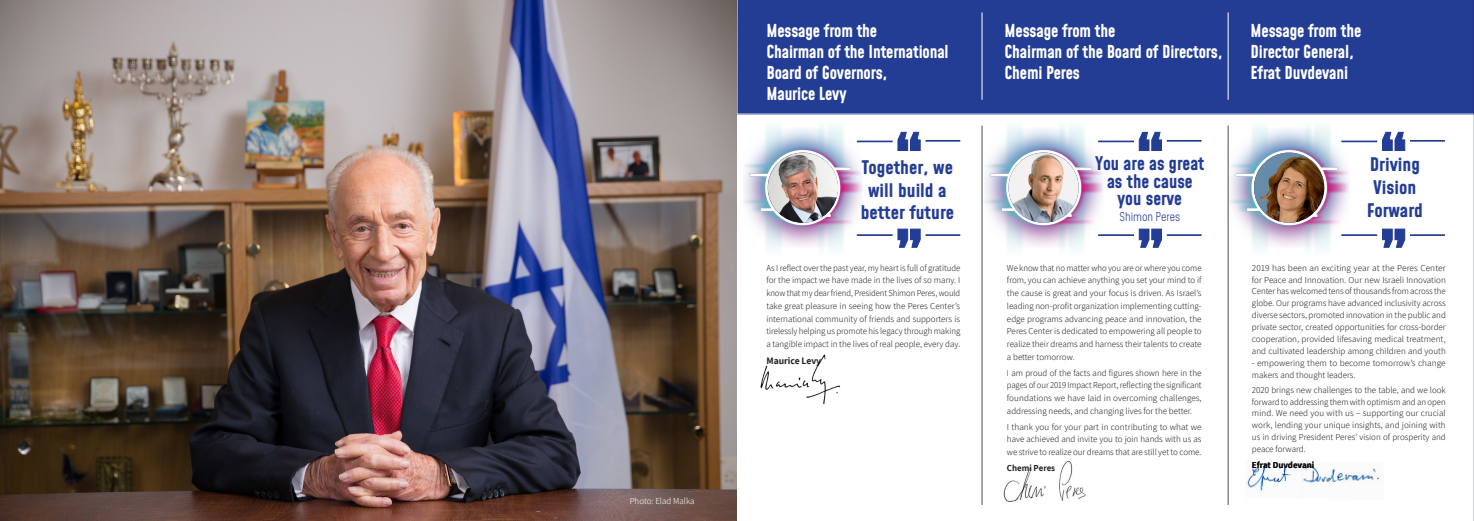
<style>
.page{position:relative;width:1474px;height:521px;background:#fff}
.page>*{position:absolute;margin:0;border:0;box-sizing:border-box;transform-origin:0 0}
.t1{font:700 18.38px/22.8px "Mohave";color:#233d95;text-align:center;scale:1.04 1}
.t2{font:700 18.38px/17.5px "Mohave";color:#233d95;text-align:center}
.כותרת_רמה_1{font:700 17.5px/21px "Mohave";letter-spacing:-.01em;color:#fff;scale:.96 1}
.t3{font:300 11.9px "Mohave";color:#233d95}
.טקסט_רץ{font:700 9.62px "Assistant";color:#231f20}
.טקסט_רץ-2{font:300 8.92px/12.7px "Assistant";color:#231f20;text-align:justify}
.טקסט_רץ-3{font:700 8.92px "Assistant";color:#231f20}
.טקסט_רץ-4{font:300 8.92px "Assistant";color:#fff}
</style>
<div class="page">
<div style="left:737px;top:0;width:736px;height:115px;background:#233d95"></div>
<img style="left:1003px;top:461px;width:82px;height:40px">
<img style="left:1302px;top:465px;width:78px;height:18px">
<img style="left:1247px;top:463px;width:44px;height:28px">
<img style="left:760px;top:354px;width:81px;height:50px">
<hr style="left:981px;top:125px;width:1px;height:380px;background:#4b4c4c">
<hr style="left:981px;top:12px;width:1px;height:88px;background:#fff">
<hr style="left:1227px;top:12px;width:1px;height:88px;background:#fff">
<hr style="left:1227px;top:125px;width:1px;height:380px;background:#4b4c4c">
<img style="left:737px;top:107px;width:139px;height:142px">
<img style="left:968px;top:107px;width:148px;height:162px">
<img style="left:1213px;top:107px;width:148px;height:162px">
<svg style="left:1138px;top:131px;width:24px;height:20px"></svg>
<hr style="left:1098px;top:141px;width:35px;height:1px;background:#233d95">
<hr style="left:1166px;top:140px;width:35px;height:2px;background:#233d95">
<svg style="left:897px;top:131px;width:24px;height:20px"></svg>
<hr style="left:856px;top:141px;width:36px;height:1px;background:#233d95">
<hr style="left:925px;top:140px;width:35px;height:2px;background:#233d95">
<svg style="left:1382px;top:131px;width:23px;height:20px"></svg>
<hr style="left:1341px;top:141px;width:36px;height:1px;background:#233d95">
<hr style="left:1409px;top:140px;width:35px;height:2px;background:#233d95">
<svg style="left:1138px;top:228px;width:24px;height:20px"></svg>
<hr style="left:1098px;top:234px;width:35px;height:2px;background:#233d95">
<hr style="left:1166px;top:234px;width:35px;height:2px;background:#233d95">
<svg style="left:897px;top:228px;width:24px;height:20px"></svg>
<hr style="left:856px;top:234px;width:36px;height:2px;background:#233d95">
<hr style="left:925px;top:234px;width:35px;height:2px;background:#233d95">
<svg style="left:1382px;top:228px;width:23px;height:20px"></svg>
<hr style="left:1341px;top:234px;width:36px;height:2px;background:#233d95">
<hr style="left:1409px;top:234px;width:35px;height:2px;background:#233d95">
<img style="left:768px;top:153px;width:70px;height:70px;border-radius:35px">
<img style="left:1008px;top:153px;width:70px;height:70px;border-radius:35px">
<img style="left:1253px;top:153px;width:71px;height:70px;border-radius:35px">
<img style="left:0;top:0;width:737px;height:521px">
<hr style="left:1473px;top:0;width:1px;height:521px;background:#b2b3b7">
<p class="טקסט_רץ-4" style="left:629px;top:495px;width:66px">Photo: Elad Malka</p>
<p class="כותרת_רמה_1" style="left:766px;top:21px;width:191px">Message from the<br>Chairman of the International<br>Board of Governors,<br>Maurice Levy</p>
<p class="כותרת_רמה_1" style="left:1004px;top:21px;width:228px">Message from the<br>Chairman of the Board of Directors,<br>Chemi Peres</p>
<p class="כותרת_רמה_1" style="left:1250px;top:21px;width:117px">Message from the<br>Director General,<br>Efrat Duvdevani</p>
<p class="t2" style="left:1095px;top:156px;width:111px">You are as great as the cause you serve</p>
<p class="t3" style="left:1119px;top:209px;width:62px">Shimon Peres</p>
<p class="t1" style="left:860px;top:157px;width:91px">Together, we will build a better future</p>
<p class="t1" style="left:1366px;top:154px;width:55px">Driving<br>Vision<br>Forward</p>
<p class="טקסט_רץ-2" style="left:766px;top:261px;width:195px">As I reflect over the past year, my heart is full of gratitude for the impact we have made in the lives of so many. I know that my dear friend, President Shimon Peres, would take great pleasure in seeing how the Peres Center’s international community of friends and supporters is tirelessly helping us promote his legacy through making a tangible impact in the lives of real people, every day.</p>
<p class="טקסט_רץ" style="left:766px;top:354px;width:56px">Maurice Levy</p>
<p class="טקסט_רץ-2" style="left:1006px;top:261px;width:196px">We know that no matter who you are or where you come from, you can achieve anything you set your mind to if the cause is great and your focus is driven. As Israel’s leading non-profit organization implementing cutting&shy;edge programs advancing peace and innovation, the Peres Center is dedicated to empowering all people to realize their dreams and harness their talents to create a better tomorrow.</p>
<p class="טקסט_רץ-2" style="left:1006px;top:366px;width:196px">I am proud of the facts and figures shown here in the pages of our 2019 Impact Report, reflecting the significant foundations we have laid in overcoming challenges, addressing needs, and changing lives for the better.</p>
<p class="טקסט_רץ-2" style="left:1006px;top:420px;width:196px">I thank you for your part in contributing to what we have achieved and invite you to join hands with us as we strive to realize our dreams that are still yet to come.</p>
<p class="טקסט_רץ-3" style="left:1006px;top:462px;width:50px">Chemi Peres</p>
<p class="טקסט_רץ-2" style="left:1251px;top:261px;width:195px;line-height:11.9px">2019 has been an exciting year at the Peres Center for Peace and Innovation. Our new Israeli Innovation Center has welcomed tens of thousands from across the globe. Our programs have advanced inclusivity across diverse sectors, promoted innovation in the public and private sector, created opportunities for cross-border cooperation, provided lifesaving medical treatment, and cultivated leadership among children and youth</p>
<p class="טקסט_רץ-2" style="left:1251px;top:356px;width:195px;line-height:11.9px">- empowering them to become tomorrow’s change makers and thought leaders.</p>
<p class="טקסט_רץ-2" style="left:1251px;top:383px;width:195px;line-height:11.9px">2020 brings new challenges to the table, and we look forward to addressing them with optimism and an open mind. We need you with us – supporting our crucial work, lending your unique insights, and joining with us in driving President Peres’ vision of prosperity and peace forward.</p>
<p class="טקסט_רץ-3" style="left:1251px;top:459px;width:64px">Efrat Duvdevani</p>
</div>
